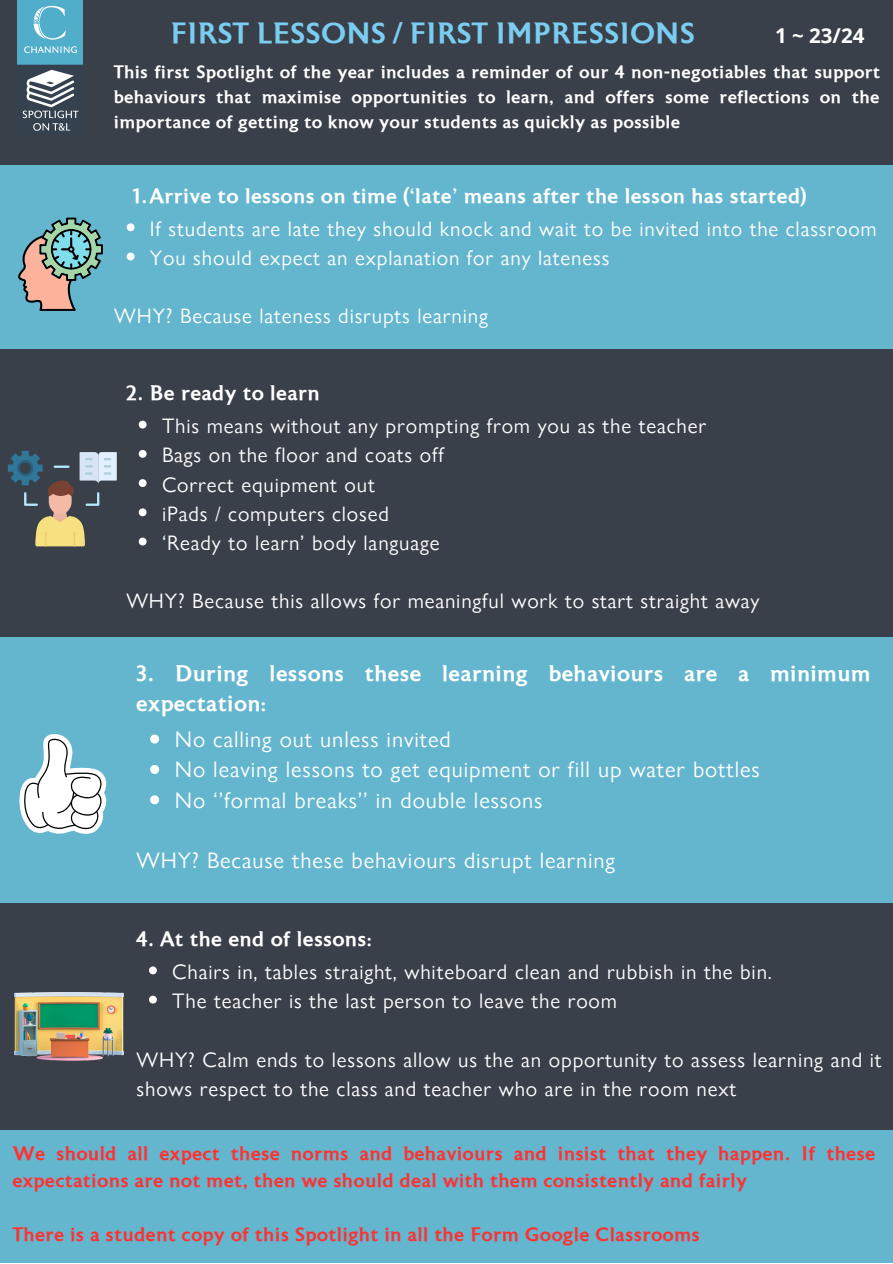
<style>
.page{position:relative;width:893px;height:1264px;background:#fff}
.page>*{position:absolute;margin:0;border:0;box-sizing:border-box;transform-origin:0 0}
.t1{font:500 29.1px "Astoria";letter-spacing:.02em;color:#7acdf1}
.t2{font:22.5px "Gill Sans Nova";letter-spacing:.04em;color:#fff}
.t3{font:500 22.5px/30.3px "Astoria";letter-spacing:.04em;color:#fff}
.t4{font:21px/29.2px "Gill Sans Nova";letter-spacing:.04em;color:#fff}
.t5{font:500 21px "Astoria";letter-spacing:.04em;color:#fff}
.t6{font:700 20.4px "Open Sans";color:#fff}
.t7{font:500 19.5px/27px "Astoria";letter-spacing:.04em;color:#ff3131}
.t8{font:500 18px/24.8px "Astoria";letter-spacing:.04em;color:#fff;text-align:justify}
</style>
<div class="page">
<div style="left:0;top:0;width:892px;height:1262px;background:#39404a"></div>
<div style="left:0;top:637px;width:892px;height:265px;background:#64b6cf"></div>
<img style="left:18px;top:0;width:65px;height:131px">
<div style="left:0;top:165px;width:892px;height:184px;background:#64b6cf"></div>
<div style="left:0;top:1129px;width:892px;height:133px;background:#64b6cf"></div>
<svg style="left:18px;top:218px;width:85px;height:93px"></svg>
<svg style="left:8px;top:451px;width:109px;height:95px"></svg>
<svg style="left:19px;top:734px;width:87px;height:99px"></svg>
<img style="left:14px;top:992px;width:109px;height:68px">
<svg style="left:127px;top:223px;width:7px;height:8px"></svg>
<svg style="left:127px;top:252px;width:7px;height:8px"></svg>
<svg style="left:139px;top:420px;width:8px;height:8px"></svg>
<svg style="left:139px;top:450px;width:8px;height:8px"></svg>
<svg style="left:139px;top:479px;width:8px;height:8px"></svg>
<svg style="left:139px;top:508px;width:8px;height:8px"></svg>
<svg style="left:139px;top:537px;width:8px;height:8px"></svg>
<svg style="left:150px;top:734px;width:9px;height:9px"></svg>
<svg style="left:150px;top:765px;width:9px;height:9px"></svg>
<svg style="left:150px;top:795px;width:9px;height:9px"></svg>
<svg style="left:149px;top:966px;width:8px;height:8px"></svg>
<svg style="left:149px;top:995px;width:8px;height:8px"></svg>
<p class="t1" style="left:171px;top:21px;width:525px">FIRST LESSONS / FIRST IMPRESSIONS</p>
<p class="t8" style="left:114px;top:62px;width:767px">This first Spotlight of the year includes a reminder of our 4 non-negotiables that support behaviours that maximise opportunities to learn, and offers some reflections on the importance of getting to know your students as quickly as possible</p>
<p class="t6" style="left:775px;top:21px;width:91px">1 ~ 23/24</p>
<p class="t5" style="left:133px;top:187px;width:675px">1.Arrive to lessons on time (‘late' means after the lesson has started)</p>
<p class="t4" style="left:150px;top:212px;width:728px">If students are late they should knock and wait to be invited into the classroom</p>
<p class="t4" style="left:150px;top:241px;width:461px">You should expect an explanation for any lateness</p>
<p class="t4" style="left:114px;top:300px;width:375px">WHY? Because lateness disrupts learning</p>
<p class="t5" style="left:126px;top:385px;width:195px">2. Be ready to learn</p>
<p class="t4" style="left:162px;top:409px;width:545px">This means without any prompting from you as the teacher</p>
<p class="t4" style="left:162px;top:439px;width:283px">Bags on the floor and coats off</p>
<p class="t4" style="left:162px;top:468px;width:214px">Correct equipment out</p>
<p class="t4" style="left:162px;top:497px;width:228px">iPads / computers closed</p>
<p class="t4" style="left:162px;top:526px;width:279px">‘Ready to learn’ body language</p>
<p class="t4" style="left:126px;top:585px;width:634px">WHY? Because this allows for meaningful work to start straight away</p>
<p class="t3" style="left:137px;top:660px;width:735px">3. During lessons these learning behaviours are a minimum expectation:</p>
<p class="t2" style="left:175px;top:721px;width:277px">No calling out unless invited</p>
<p class="t2" style="left:175px;top:751px;width:586px">No leaving lessons to get equipment or fill up water bottles</p>
<p class="t2" style="left:175px;top:782px;width:369px">No ‘’formal breaks’’ in double lessons</p>
<p class="t2" style="left:137px;top:842px;width:480px">WHY? Because these behaviours disrupt learning</p>
<p class="t5" style="left:137px;top:930px;width:236px">4. At the end of lessons:</p>
<p class="t4" style="left:172px;top:955px;width:601px">Chairs in, tables straight, whiteboard clean and rubbish in the bin.</p>
<p class="t4" style="left:172px;top:984px;width:446px">The teacher is the last person to leave the room</p>
<p class="t4" style="left:137px;top:1043px;width:746px">WHY? Calm ends to lessons allow us the an opportunity to assess learning and it shows respect to the class and teacher who are in the room next</p>
<p class="t7" style="left:13px;top:1141px;width:863px">We should all expect these norms and behaviours and insist that they happen. If these expectations are not met, then we should deal with them consistently and fairly</p>
<p class="t7" style="left:13px;top:1222px;width:688px">There is a student copy of this Spotlight in all the Form Google Classrooms</p>
</div>
